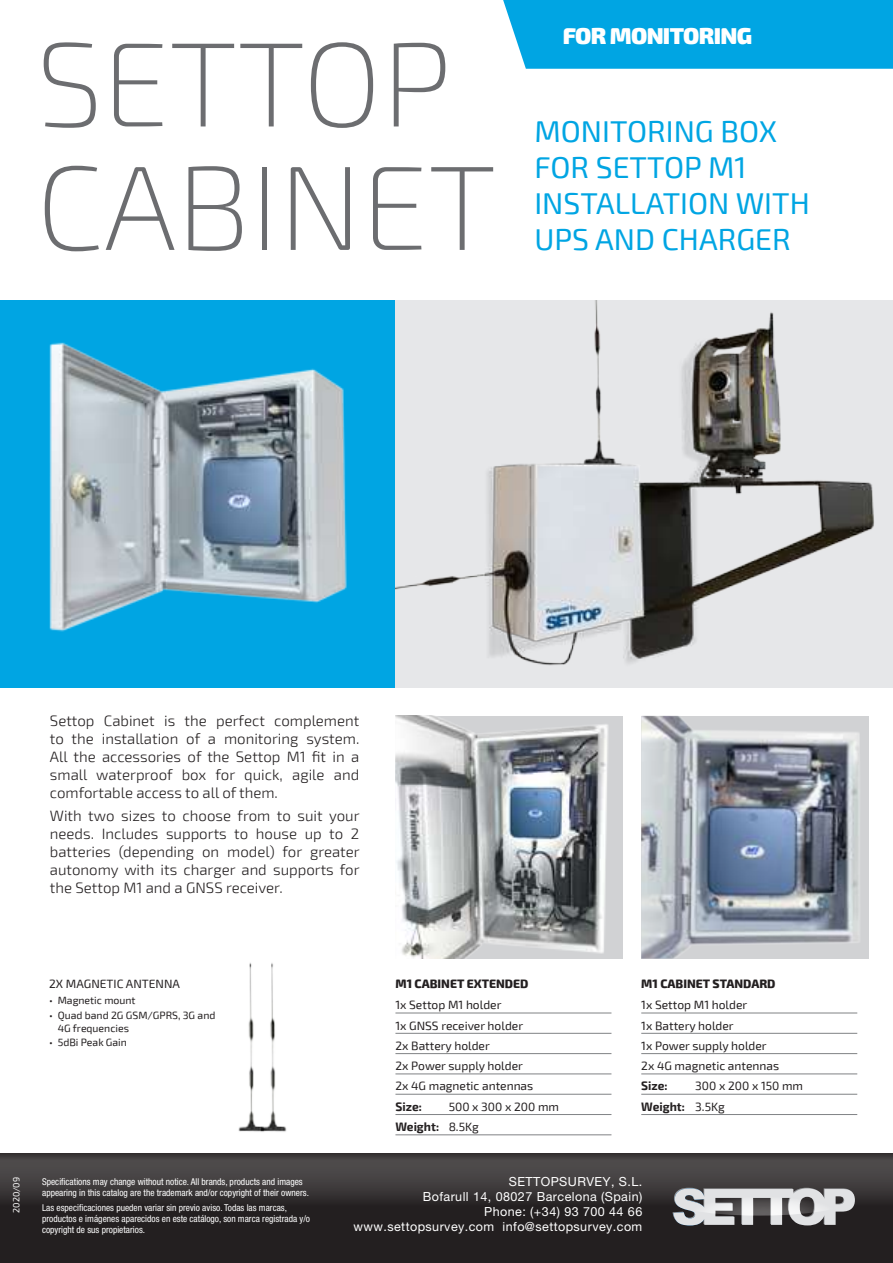
<style>
.page{position:relative;width:893px;height:1263px;background:#fff}
.page>*{position:absolute;margin:0;border:0;box-sizing:border-box;transform-origin:0 0}
.t1{font:200 119.85px/123.4px "Exo 2";color:#6c6d70}
.t2{font:30.15px/36.2px "Exo 2";color:#00a5e3}
.t3{font:900 22.95px "Exo 2";letter-spacing:-.03em;color:#fff}
.t4{font:300 15px/18px "Exo 2";color:#231f20;text-align:justify}
.t5{font:12.6px/15px "Helvetica Neue LT Std";letter-spacing:.035em;color:#fff;text-align:right}
.t6{font:12px/20.2px "Exo 2";color:#231f20}
.t7{font:800 12px "Exo 2";color:#231f20}
.t8{font:700 12px "Exo 2";color:#231f20}
.t9{font:10.5px/12.6px "Exo 2";color:#231f20}
.t10{font:condensed 9.45px/11.2px "Helvetica Neue LT Std";color:#fff}
.t11{font:9px "Exo 2";color:#fff}
.s1{font-weight:700}
</style>
<div class="page">
<div style="left:0;top:1153px;width:893px;height:110px;background:#231f20"></div>
<svg style="left:0;top:1153px;width:893px;height:47px;background:#423e3f"></svg>
<svg style="left:661px;top:1178px;width:196px;height:47px;background:#8c8b8c"></svg>
<div style="left:503px;top:0;width:390px;height:69px;background:#00a5e3"></div>
<div style="left:0;top:300px;width:893px;height:388px;background:#00a5e3"></div>
<img style="left:395px;top:300px;width:498px;height:388px">
<img style="left:49px;top:342px;width:298px;height:290px">
<hr style="left:641px;top:1013px;width:216px;height:1px;background:#808285">
<hr style="left:641px;top:1033px;width:216px;height:1px;background:#808285">
<hr style="left:641px;top:1053px;width:216px;height:1px;background:#808285">
<hr style="left:641px;top:1073px;width:216px;height:1px;background:#808285">
<hr style="left:641px;top:1094px;width:216px;height:1px;background:#808285">
<hr style="left:641px;top:1114px;width:216px;height:1px;background:#808285">
<img style="left:641px;top:716px;width:228px;height:242px">
<img style="left:395px;top:716px;width:228px;height:242px">
<hr style="left:395px;top:1013px;width:216px;height:1px;background:#808285">
<hr style="left:395px;top:1033px;width:216px;height:1px;background:#808285">
<hr style="left:395px;top:1053px;width:216px;height:1px;background:#808285">
<hr style="left:395px;top:1073px;width:216px;height:1px;background:#808285">
<hr style="left:395px;top:1094px;width:216px;height:1px;background:#808285">
<hr style="left:395px;top:1114px;width:216px;height:1px;background:#808285">
<hr style="left:395px;top:1134px;width:216px;height:1px;background:#808285">
<img style="left:271px;top:963px;width:16px;height:169px">
<img style="left:238px;top:962px;width:33px;height:170px">
<h1 class="t1" style="left:36px;top:25px;width:462px">SETTOP<br>CABINET</h1>
<h3 class="t3" style="left:563px;top:22px;width:191px">FOR MONITORING</h3>
<h2 class="t2" style="left:534px;top:114px;width:277px">MONITORING BOX<br>FOR SETTOP M1<br>INSTALLATION WITH<br>UPS AND CHARGER</h2>
<p class="t4" style="left:50px;top:712px;width:311px">Settop Cabinet is the perfect complement to the installation of a monitoring system.<br>All the accessories of the Settop M1 fit in a small waterproof box for quick, agile and comfortable access to all of them.</p>
<p class="t4" style="left:50px;top:807px;width:311px">With two sizes to choose from to suit your needs. Includes supports to house up to 2 batteries (depending on model) for greater autonomy with its charger and supports for the Settop M1 and a GNSS receiver.</p>
<p class="t6" style="left:49px;top:973px;width:132px">2X MAGNETIC ANTENNA</p>
<p class="t9" style="left:49px;top:995px;width:88px">• Magnetic mount</p>
<p class="t9" style="left:58px;top:1009px;width:159px;text-indent:-9px">• Quad band 2G GSM/GPRS, 3G and<br>4G frequencies</p>
<p class="t9" style="left:49px;top:1037px;width:79px">• 5dBi Peak Gain</p>
<p class="t11" style="left:11px;top:1213px;width:37px;rotate:-90deg">2020/09</p>
<p class="t10" style="left:42px;top:1176px;width:268px">Specifications may change without notice. All brands, products and images appearing in this catalog are the trademark and/or copyright of their owners.</p>
<p class="t10" style="left:42px;top:1202px;width:270px">Las especificaciones pueden variar sin previo aviso. Todas las marcas, productos e imágenes aparecidos en este catálogo, son marca registrada y/o copyright de sus propietarios.</p>
<p class="t7" style="left:395px;top:976px;width:135px">M1 CABINET EXTENDED</p>
<p class="t6" style="left:395px;top:995px;width:139px">1x Settop M1 holder<br>1x GNSS receiver holder<br>2x Battery holder<br>2x Power supply holder<br>2x 4G magnetic antennas</p>
<p class="t8" style="left:395px;top:1099px;width:28px">Size:</p>
<p class="t6" style="left:395px;top:1097px;width:165px;text-indent:53px">500 x 300 x 200 mm<br><span class="s1">Weight:</span> 8.5Kg</p>
<p class="t7" style="left:641px;top:976px;width:136px">M1 CABINET STANDARD</p>
<p class="t6" style="left:641px;top:995px;width:139px">1x Settop M1 holder<br>1x Battery holder<br>1x Power supply holder<br>2x 4G magnetic antennas</p>
<p class="t8" style="left:641px;top:1079px;width:28px">Size:</p>
<p class="t6" style="left:641px;top:1076px;width:163px;text-indent:54px">300 x 200 x 150 mm<br><span class="s1">Weight:</span> 3.5Kg</p>
<p class="t5" style="left:354px;top:1174px;width:290px">SETTOPSURVEY, S.L.<br>Bofarull 14, 08027 Barcelona (Spain)<br>Phone: (+34) 93 700 44 66 www.settopsurvey.com info@settopsurvey.com</p>
</div>
